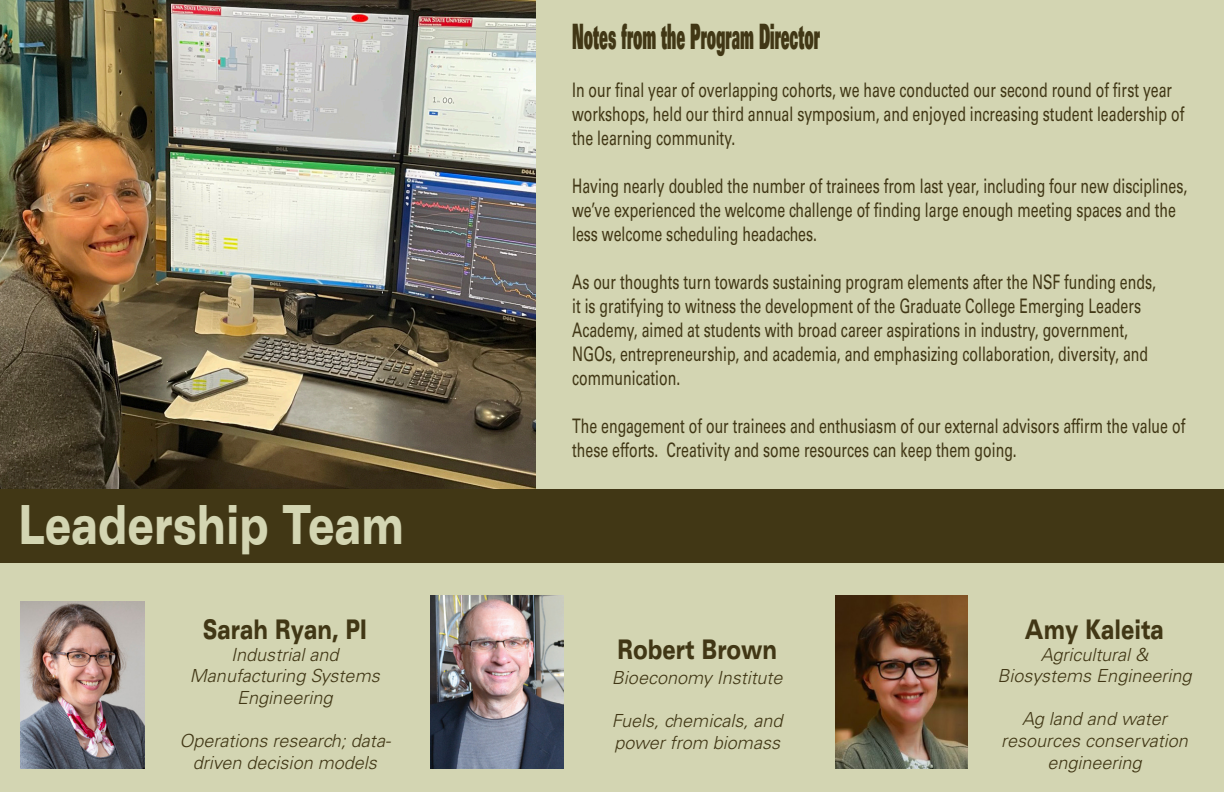
<style>
.page{position:relative;width:1224px;height:792px;background:#fff}
.page>*{position:absolute;margin:0;border:0;box-sizing:border-box;transform-origin:0 0}
.title_2_lg{font:900 expanded 54px "Univers LT Std";color:#d3d5b2;scale:.67 1}
.Student_bio{font:35px "Univers LT Std X Black";color:#413715;scale:.4 1}
.Student_Name-extende{font:900 expanded 27px "Univers LT Std";color:#413715;scale:.67 1}
.t1{font:20px/24px "Univers LT Std";color:#413715;scale:.71 1}
.PI-_dept_and_exertis{font:italic 300 18px/21.6px "Univers LT Std";color:#413715;text-align:center}
.Paragraph_Style_1{font:italic 300 18px/21.6px "Univers LT Std";color:#413715;text-align:center}
.Student_Name-extende-2{font:italic 300 18px "Univers LT Std";color:#413715}
</style>
<div class="page">
<div style="left:0;top:531px;width:1224px;height:261px;background:#d3d5b2"></div>
<img style="left:0;top:0;width:536px;height:490px">
<img style="left:835px;top:596px;width:133px;height:172px">
<img style="left:431px;top:596px;width:132px;height:172px">
<img style="left:21px;top:601px;width:123px;height:167px">
<div style="left:536px;top:0;width:688px;height:497px;background:#d3d5b2"></div>
<div style="left:0;top:490px;width:1224px;height:73px;background:#413715"></div>
<p class="title_2_lg" style="left:18px;top:493px;width:578px">Leadership Team</p>
<p class="Student_Name-extende" style="left:203px;top:614px;width:246px">Sarah Ryan, PI</p>
<p class="Paragraph_Style_1" style="left:190px;top:644px;width:191px">Industrial and<br>Manufacturing Systems<br>Engineering</p>
<p class="PI-_dept_and_exertis" style="left:179px;top:730px;width:213px">Operations research; data&shy;driven decision models</p>
<p class="Student_bio" style="left:572px;top:13px;width:622px">Notes from the Program Director</p>
<p class="t1" style="left:572px;top:78px;width:864px">In our final year of overlapping cohorts, we have conducted our second round of first year workshops, held our third annual symposium, and enjoyed increasing student leadership of the learning community.</p>
<p class="t1" style="left:572px;top:174px;width:868px">Having nearly doubled the number of trainees from last year, including four new disciplines, we’ve experienced the welcome challenge of finding large enough meeting spaces and the less welcome scheduling headaches.</p>
<p class="t1" style="left:572px;top:270px;width:824px">As our thoughts turn towards sustaining program elements after the NSF funding ends, it is gratifying to witness the development of the Graduate College Emerging Leaders Academy, aimed at students with broad career aspirations in industry, government, NGOs, entrepreneurship, and academia, and emphasizing collaboration, diversity, and communication.</p>
<p class="t1" style="left:572px;top:414px;width:865px">The engagement of our trainees and enthusiasm of our external advisors affirm the value of these efforts. Creativity and some resources can keep them going.</p>
<p class="Student_Name-extende" style="left:617px;top:633px;width:241px">Robert Brown</p>
<p class="Student_Name-extende-2" style="left:612px;top:667px;width:172px">Bioeconomy Institute</p>
<p class="PI-_dept_and_exertis" style="left:612px;top:710px;width:172px;text-align:left">Fuels, chemicals, and power from biomass</p>
<p class="Student_Name-extende" style="left:1025px;top:614px;width:209px">Amy Kaleita</p>
<p class="PI-_dept_and_exertis" style="left:997px;top:644px;width:196px">Agricultural &amp;<br>Biosystems Engineering</p>
<p class="PI-_dept_and_exertis" style="left:1001px;top:709px;width:188px">Ag land and water resources conservation engineering</p>
</div>
